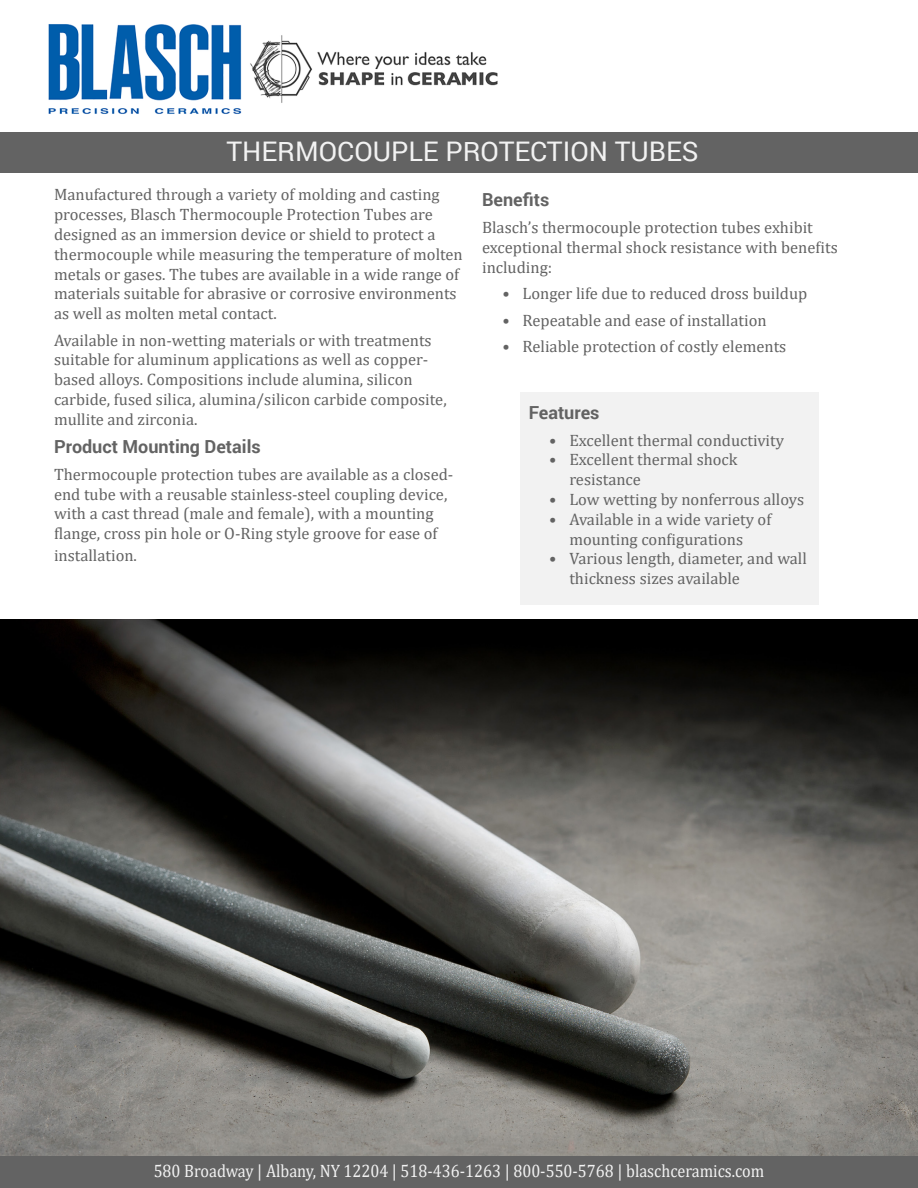
<style>
.page{position:relative;width:918px;height:1188px;background:#fff}
.page>*{position:absolute;margin:0;border:0;box-sizing:border-box;transform-origin:0 0}
.t1{font:27px "Roboto";color:#f2f2f2}
.t2{font:18px "Cambria";color:#f2f2f2;scale:.9 1}
.t3{font:700 18px "Roboto";color:#636363}
.t4{font:16.5px/19.8px "Cambria";color:#636363}
</style>
<div class="page">
<div style="left:0;top:132px;width:918px;height:41px;background:#636363"></div>
<img style="left:0;top:619px;width:918px;height:538px">
<div style="left:0;top:1157px;width:918px;height:31px;background:#636363"></div>
<img style="left:49px;top:24px;width:449px;height:90px">
<div style="left:520px;top:393px;width:298px;height:212px;background:#f2f2f2"></div>
<p class="t1" style="left:226px;top:133px;width:474px">THERMOCOUPLE PROTECTION TUBES</p>
<p class="t4" style="left:54px;top:185px;width:410px">Manufactured through a variety of molding and casting processes, Blasch Thermocouple Protection Tubes are designed as an immersion device or shield to protect a thermocouple while measuring the temperature of molten metals or gases. The tubes are available in a wide range of materials suitable for abrasive or corrosive environments as well as molten metal contact.</p>
<p class="t4" style="left:54px;top:330px;width:394px">Available in non-wetting materials or with treatments suitable for aluminum applications as well as copper&shy;based alloys. Compositions include alumina, silicon carbide, fused silica, alumina/silicon carbide composite, mullite and zirconia.</p>
<p class="t3" style="left:54px;top:434px;width:208px">Product Mounting Details</p>
<p class="t4" style="left:54px;top:464px;width:401px">Thermocouple protection tubes are available as a closed&shy;end tube with a reusable stainless-steel coupling device, with a cast thread (male and female), with a mounting flange, cross pin hole or O-Ring style groove for ease of</p>
<p class="t4" style="left:54px;top:545px;width:85px">installation.</p>
<p class="t3" style="left:482px;top:187px;width:69px">Benefits</p>
<p class="t4" style="left:482px;top:217px;width:357px">Blasch’s thermocouple protection tubes exhibit exceptional thermal shock resistance with benefits including:</p>
<p class="t4" style="left:502px;top:283px;width:306px">• Longer life due to reduced dross buildup</p>
<p class="t4" style="left:502px;top:310px;width:266px">• Repeatable and ease of installation</p>
<p class="t4" style="left:502px;top:337px;width:286px">• Reliable protection of costly elements</p>
<p class="t3" style="left:529px;top:400px;width:72px">Features</p>
<p class="t4" style="left:549px;top:430px;width:236px">• Excellent thermal conductivity</p>
<p class="t4" style="left:569px;top:450px;width:170px;text-indent:-20px">• Excellent thermal shock resistance</p>
<p class="t4" style="left:549px;top:489px;width:257px">• Low wetting by nonferrous alloys</p>
<p class="t4" style="left:549px;top:509px;width:224px;text-align:center">• Available in a wide variety of mounting configurations</p>
<p class="t4" style="left:569px;top:549px;width:239px;text-indent:-20px">• Various length, diameter, and wall thickness sizes available</p>
<p class="t2" style="left:154px;top:1160px;width:680px">580 Broadway | Albany, NY 12204 | 518-436-1263 | 800-550-5768 | blaschceramics.com</p>
</div>
